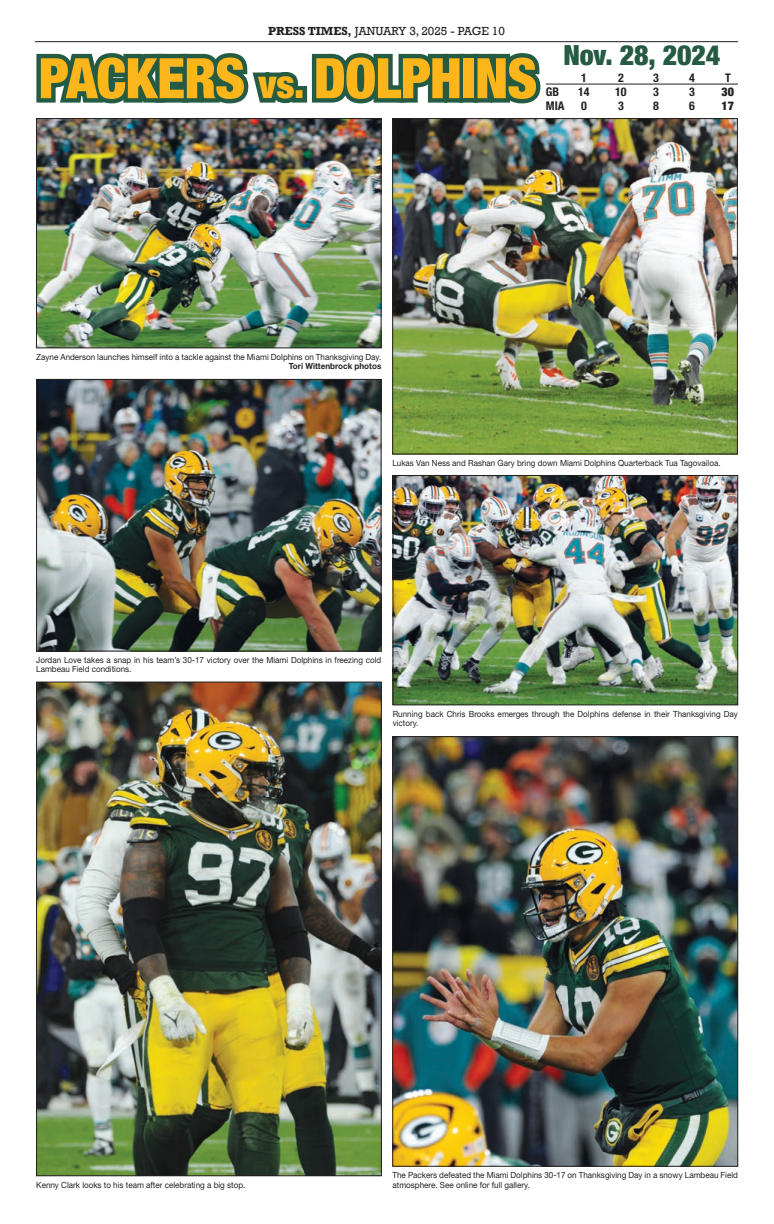
<style>
.page{position:relative;width:774px;height:1224px;background:#fff}
.page>*{position:absolute;margin:0;border:0;box-sizing:border-box;transform-origin:0 0}
.t1{font:900 condensed 55.9px "Helvetica Neue LT Std";letter-spacing:-.015em;color:#fcb61c}
.t2{font:900 condensed 27.9px "Helvetica Neue LT Std";letter-spacing:-.01em;color:#245b42}
.t3{font:12px "Rockwell";color:#231f20}
.t4{font:700 condensed 12px "Helvetica Neue LT Std";color:#231f20}
.t5{font:900 condensed 12px "Helvetica Neue LT Std";color:#231f20}
.t6{font:8.5px/9.5px "Helvetica Neue LT Std";color:#231f20;scale:.95 1}
.t7{font:700 8.5px "Helvetica Neue LT Std";color:#231f20;scale:.95 1}
.s1{font-weight:700}
.s2{font-size:39.3px}
</style>
<div class="page">
<hr style="left:35px;top:41px;width:703px;height:1px;background:#231f20">
<img style="left:38px;top:120px;width:341px;height:226px">
<div style="left:36px;top:118px;width:345px;height:230px;border:1px solid #231f20"></div>
<img style="left:395px;top:477px;width:341px;height:226px">
<div style="left:393px;top:475px;width:345px;height:230px;border:1px solid #231f20"></div>
<img style="left:38px;top:381px;width:341px;height:268px">
<div style="left:36px;top:379px;width:345px;height:272px;border:1px solid #231f20"></div>
<img style="left:38px;top:684px;width:342px;height:490px">
<img style="left:394px;top:120px;width:342px;height:332px">
<div style="left:392px;top:118px;width:346px;height:336px;border:1px solid #231f20"></div>
<img style="left:394px;top:738px;width:342px;height:427px">
<div style="left:392px;top:736px;width:346px;height:431px;border:1px solid #231f20"></div>
<svg style="left:36px;top:53px;width:505px;height:51px;background:#4d7a66"></svg>
<hr style="left:546px;top:84px;width:192px;height:1px;background:#231f20">
<h3 class="t3" style="left:268px;top:24px;width:238px"><span class="s1">PRESS TIMES,</span> JANUARY 3, 2025 - PAGE 10</h3>
<h1 class="t1" style="left:39px;top:44px;width:500px">PACKERS <span class="s2">vs.</span> DOLPHINS</h1>
<h2 class="t2" style="left:564px;top:38px;width:158px">Nov. 28, 2024</h2>
<h3 class="t4" style="left:581px;top:70px;width:7px">1</h3>
<h3 class="t4" style="left:618px;top:70px;width:7px">2</h3>
<h3 class="t4" style="left:653px;top:70px;width:7px">3</h3>
<h3 class="t4" style="left:689px;top:70px;width:7px">4</h3>
<h3 class="t4" style="left:725px;top:70px;width:7px">T</h3>
<h3 class="t4" style="left:546px;top:85px;width:15px">GB</h3>
<h3 class="t4" style="left:578px;top:85px;width:13px">14</h3>
<h3 class="t4" style="left:615px;top:85px;width:13px">10</h3>
<h3 class="t4" style="left:653px;top:85px;width:7px">3</h3>
<h3 class="t4" style="left:689px;top:85px;width:7px">3</h3>
<h3 class="t5" style="left:722px;top:84px;width:14px">30</h3>
<h3 class="t4" style="left:546px;top:99px;width:20px">MIA</h3>
<h3 class="t4" style="left:581px;top:99px;width:7px">0</h3>
<h3 class="t4" style="left:618px;top:99px;width:7px">3</h3>
<h3 class="t4" style="left:653px;top:99px;width:7px">8</h3>
<h3 class="t4" style="left:689px;top:99px;width:7px">6</h3>
<h3 class="t5" style="left:722px;top:99px;width:14px">17</h3>
<p class="t6" style="left:36px;top:352px;width:365px">Zayne Anderson launches himself into a tackle against the Miami Dolphins on Thanksgiving Day.</p>
<p class="t7" style="left:289px;top:361px;width:99px">Tori Wittenbrock photos</p>
<p class="t6" style="left:392px;top:458px;width:347px">Lukas Van Ness and Rashan Gary bring down Miami Dolphins Quarterback Tua Tagovailoa.</p>
<p class="t6" style="left:36px;top:655px;width:365px">Jordan Love takes a snap in his team’s 30-17 victory over the Miami Dolphins in freezing cold<br>Lambeau Field conditions.</p>
<p class="t6" style="left:393px;top:709px;width:365px">Running back Chris Brooks emerges through the Dolphins defense in their Thanksgiving Day victory.</p>
<p class="t6" style="left:36px;top:1180px;width:222px">Kenny Clark looks to his team after celebrating a big stop.</p>
<p class="t6" style="left:392px;top:1170px;width:365px">The Packers defeated the Miami Dolphins 30-17 on Thanksgiving Day in a snowy Lambeau Field atmosphere. See online for full gallery.</p>
</div>
